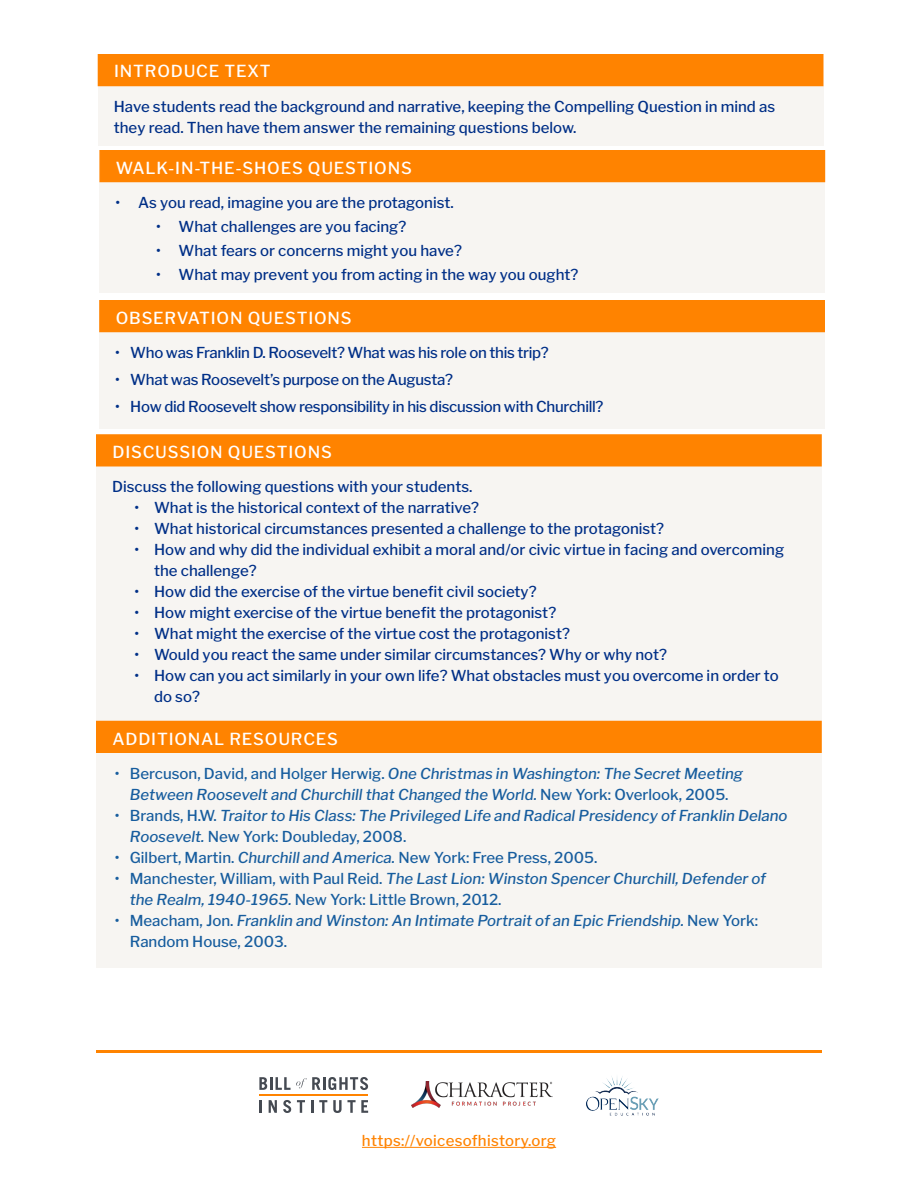
<style>
.page{position:relative;width:918px;height:1188px;background:#fff}
.page>*{position:absolute;margin:0;border:0;box-sizing:border-box;transform-origin:0 0}
.t1{font:500 16.5px "Libre Franklin";letter-spacing:.05em;color:#fff}
.Body_copy{font:500 15px/21px "Libre Franklin";color:#002f87}
.t2{font:italic 500 15px/21px "Libre Franklin";color:#175d9e}
.Body_copy-2{font:500 15px "Libre Franklin";letter-spacing:-.02em;color:#002f87}
.t3{font:500 15px "Libre Franklin";color:#175d9e}
.t4{font:500 15px "Libre Franklin";letter-spacing:.02em;color:#ff8300}
.s1{font-style:normal}
.s2{font-style:italic}
</style>
<div class="page">
<svg style="left:259px;top:1077px;width:109px;height:13px"></svg>
<hr style="left:259px;top:1094px;width:109px;height:2px;background:#ff8300">
<svg style="left:259px;top:1100px;width:3px;height:13px"></svg>
<svg style="left:269px;top:1100px;width:8px;height:13px"></svg>
<svg style="left:283px;top:1100px;width:8px;height:13px"></svg>
<svg style="left:297px;top:1100px;width:8px;height:13px"></svg>
<svg style="left:311px;top:1100px;width:2px;height:13px"></svg>
<svg style="left:319px;top:1100px;width:8px;height:13px"></svg>
<svg style="left:333px;top:1100px;width:35px;height:13px"></svg>
<img style="left:411px;top:1081px;width:141px;height:26px">
<img style="left:586px;top:1076px;width:73px;height:39px">
<hr style="left:96px;top:1050px;width:726px;height:3px;background:#ff8300">
<hr style="left:362px;top:1147px;width:194px;height:1px;background:#ff8300">
<div style="left:96px;top:466px;width:725px;height:255px;background:#f7f5f2"></div>
<div style="left:96px;top:753px;width:725px;height:215px;background:#f7f5f2"></div>
<div style="left:96px;top:434px;width:726px;height:32px;background:#ff8300;border:2px solid #ff8300"></div>
<div style="left:96px;top:721px;width:726px;height:32px;background:#ff8300"></div>
<div style="left:100px;top:332px;width:725px;height:97px;background:#f7f5f2"></div>
<div style="left:99px;top:300px;width:726px;height:32px;background:#ff8300"></div>
<div style="left:100px;top:182px;width:725px;height:110px;background:#f7f5f2"></div>
<div style="left:99px;top:150px;width:726px;height:32px;background:#ff8300"></div>
<div style="left:98px;top:86px;width:725px;height:60px;background:#f7f5f2"></div>
<div style="left:98px;top:54px;width:726px;height:32px;background:#ff8300"></div>
<p class="t1" style="left:114px;top:61px;width:158px">INTRODUCE TEXT</p>
<p class="Body_copy" style="left:114px;top:96px;width:663px">Have students read the background and narrative, keeping the Compelling Question in mind as they read. Then have them answer the remaining questions below.</p>
<p class="t1" style="left:116px;top:158px;width:297px">WALK-IN-THE-SHOES QUESTIONS</p>
<p class="Body_copy" style="left:116px;top:192px;width:340px">• As you read, imagine you are the protagonist.</p>
<p class="Body_copy" style="left:156px;top:216px;width:252px">• What challenges are you facing?</p>
<p class="Body_copy" style="left:156px;top:240px;width:307px">• What fears or concerns might you have?</p>
<p class="Body_copy" style="left:156px;top:264px;width:424px">• What may prevent you from acting in the way you ought?</p>
<p class="t1" style="left:116px;top:308px;width:237px">OBSERVATION QUESTIONS</p>
<p class="Body_copy-2" style="left:115px;top:344px;width:435px">• Who was Franklin D. Roosevelt? What was his role on this trip?</p>
<p class="Body_copy-2" style="left:115px;top:371px;width:339px">• What was Roosevelt’s purpose on the Augusta?</p>
<p class="Body_copy-2" style="left:115px;top:398px;width:490px">• How did Roosevelt show responsibility in his discussion with Churchill?</p>
<p class="t1" style="left:112px;top:442px;width:221px">DISCUSSION QUESTIONS</p>
<p class="Body_copy" style="left:112px;top:476px;width:362px">Discuss the following questions with your students.</p>
<p class="Body_copy" style="left:135px;top:497px;width:346px">• What is the historical context of the narrative?</p>
<p class="Body_copy" style="left:135px;top:518px;width:531px">• What historical circumstances presented a challenge to the protagonist?</p>
<p class="Body_copy" style="left:154px;top:539px;width:632px;text-indent:-20px">• How and why did the individual exhibit a moral and/or civic virtue in facing and overcoming the challenge?</p>
<p class="Body_copy" style="left:135px;top:581px;width:404px">• How did the exercise of the virtue benefit civil society?</p>
<p class="Body_copy" style="left:135px;top:602px;width:423px">• How might exercise of the virtue benefit the protagonist?</p>
<p class="Body_copy" style="left:135px;top:623px;width:437px">• What might the exercise of the virtue cost the protagonist?</p>
<p class="Body_copy" style="left:135px;top:644px;width:534px">• Would you react the same under similar circumstances? Why or why not?</p>
<p class="Body_copy" style="left:154px;top:665px;width:626px;text-indent:-20px">• How can you act similarly in your own life? What obstacles must you overcome in order to do so?</p>
<p class="t1" style="left:112px;top:729px;width:227px">ADDITIONAL RESOURCES</p>
<p class="t2" style="left:115px;top:763px;width:630px;text-align:center"><span class="s1">• Bercuson, David, and Holger Herwig.</span> One Christmas in Washington: The Secret Meeting<br>Between Roosevelt and Churchill that Changed the World. <span class="s1">New York: Overlook, 2005.</span></p>
<p class="t2" style="left:130px;top:805px;width:659px;text-indent:-15px"><span class="s1">• Brands, H.W.</span> Traitor to His Class: The Privileged Life and Radical Presidency of Franklin Delano<br>Roosevelt. <span class="s1">New York: Doubleday, 2008.</span></p>
<p class="t3" style="left:115px;top:848px;width:484px">• Gilbert, Martin. <span class="s2">Churchill and America.</span> New York: Free Press, 2005.</p>
<p class="t2" style="left:130px;top:868px;width:638px;text-indent:-15px"><span class="s1">• Manchester, William, with Paul Reid.</span> The Last Lion: Winston Spencer Churchill, Defender of the Realm, 1940-1965. <span class="s1">New York: Little Brown, 2012.</span></p>
<p class="t2" style="left:130px;top:910px;width:630px;text-indent:-15px"><span class="s1">• Meacham, Jon.</span> Franklin and Winston: An Intimate Portrait of an Epic Friendship. <span class="s1">New York:<br>Random House, 2003.</span></p>
<p class="t4" style="left:362px;top:1132px;width:196px">https://voicesofhistory.org</p>
</div>
